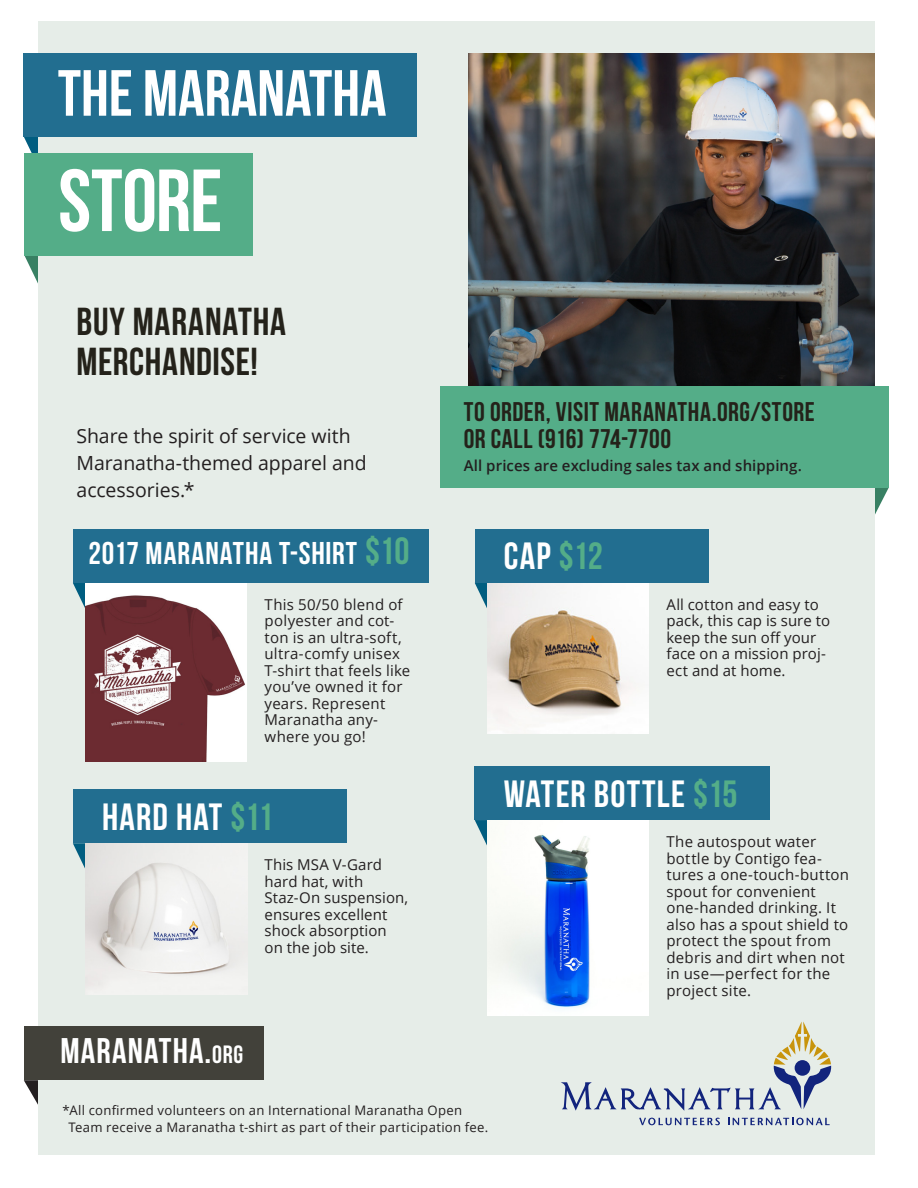
<style>
.page{position:relative;width:918px;height:1188px;background:#fff}
.page>*{position:absolute;margin:0;border:0;box-sizing:border-box;transform-origin:0 0}
.t1{font:87.9px "Bebas Neue";letter-spacing:-.005em;color:#fff}
.t2{font:65.1px "Bebas Neue";color:#fff}
.t3{font:39px "Bebas Neue";letter-spacing:.02em;color:#24221a}
.t4{font:37.95px "Bebas Neue";letter-spacing:.03em;color:#fff}
.t5{font:35.55px "Bebas Neue";letter-spacing:.035em;color:#fff}
.t6{font:31.5px "Bebas Neue";letter-spacing:.035em;color:#fff}
.t7{font:27px "Bebas Neue";letter-spacing:.02em;color:#24221a}
.t8{font:19.5px/27px "Open Sans";letter-spacing:-.005em;color:#231f20}
.t9{font:15px/16.5px "Open Sans";letter-spacing:.015em;color:#231f20}
.t10{font:600 15px "Open Sans";letter-spacing:.005em;color:#231f20}
.t11{font:13.2px/16.5px "Open Sans";letter-spacing:.02em;color:#231f20}
.s1{font-size:37.95px;color:#54ad88}
.s2{color:#54ad88}
.s3{font-size:36.45px}
.s4{font-size:25.05px}
</style>
<div class="page">
<svg style="left:875px;top:487px;width:14px;height:28px"></svg>
<svg style="left:24px;top:137px;width:14px;height:16px"></svg>
<svg style="left:25px;top:256px;width:13px;height:28px"></svg>
<svg style="left:24px;top:1080px;width:14px;height:25px"></svg>
<div style="left:38px;top:21px;width:837px;height:1134px;background:#e6ede8"></div>
<div style="left:24px;top:53px;width:393px;height:84px;background:#226e90"></div>
<div style="left:24px;top:153px;width:228px;height:103px;background:#54ad88"></div>
<div style="left:24px;top:1026px;width:240px;height:54px;background:#42413a"></div>
<svg style="left:73px;top:583px;width:12px;height:25px"></svg>
<svg style="left:73px;top:843px;width:12px;height:26px"></svg>
<svg style="left:475px;top:583px;width:12px;height:25px"></svg>
<svg style="left:475px;top:820px;width:12px;height:26px"></svg>
<img style="left:85px;top:583px;width:162px;height:179px">
<img style="left:487px;top:820px;width:162px;height:195px">
<img style="left:85px;top:843px;width:162px;height:152px">
<img style="left:487px;top:583px;width:162px;height:151px">
<img style="left:469px;top:53px;width:406px;height:333px">
<div style="left:73px;top:529px;width:356px;height:54px;background:#226e90"></div>
<div style="left:73px;top:789px;width:274px;height:54px;background:#226e90"></div>
<div style="left:475px;top:529px;width:233px;height:54px;background:#226e90"></div>
<div style="left:475px;top:766px;width:295px;height:54px;background:#226e90"></div>
<div style="left:441px;top:386px;width:448px;height:101px;background:#54ad88"></div>
<svg style="left:639px;top:1118px;width:81px;height:7px"></svg>
<svg style="left:728px;top:1118px;width:102px;height:7px"></svg>
<svg style="left:561px;top:1022px;width:270px;height:89px"></svg>
<p class="t2" style="left:58px;top:58px;width:330px">THE MARANATHA</p>
<p class="t1" style="left:58px;top:152px;width:166px">STORE</p>
<p class="t3" style="left:77px;top:300px;width:211px">BUY MARANATHA</p>
<p class="t3" style="left:77px;top:340px;width:183px">MERCHANDISE!</p>
<p class="t8" style="left:77px;top:422px;width:292px">Share the spirit of service with<br>Maranatha‑themed apparel and accessories.*</p>
<p class="t6" style="left:89px;top:536px;width:322px">2017 MARANATHA T-SHIRT <span class="s1">$10</span></p>
<p class="t9" style="left:265px;top:596px;width:147px">This 50/50 blend of polyester and cot‑ ton is an ultra-soft, ultra-comfy unisex<br>T-shirt that feels like you’ve owned it for years. Represent<br>Maranatha any‑ where you go!</p>
<p class="t4" style="left:102px;top:796px;width:173px">HARD HAT <span class="s2">$11</span></p>
<p class="t9" style="left:265px;top:856px;width:145px">This MSA V-Gard hard hat, with<br>Staz‑On suspension, ensures excellent shock absorption on the job site.</p>
<p class="t5" style="left:60px;top:1031px;width:184px">MARANATHA<span class="s3">.</span><span class="s4">ORG</span></p>
<p class="t7" style="left:464px;top:397px;width:353px">TO ORDER, VISIT MARANATHA.ORG/STORE</p>
<p class="t7" style="left:464px;top:424px;width:209px">OR CALL (916) 774-7700</p>
<p class="t10" style="left:464px;top:455px;width:340px">All prices are excluding sales tax and shipping.</p>
<p class="t4" style="left:504px;top:535px;width:100px">CAP <span class="s2">$12</span></p>
<p class="t9" style="left:666px;top:596px;width:165px">All cotton and easy to pack, this cap is sure to keep the sun off your face on a mission proj‑ ect and at home.</p>
<p class="t4" style="left:504px;top:773px;width:235px">WATER BOTTLE <span class="s2">$15</span></p>
<p class="t9" style="left:666px;top:833px;width:184px">The autospout water bottle by Contigo fea‑ tures a one-touch-button spout for convenient one-handed drinking. It also has a spout shield to protect the spout from debris and dirt when not in use—perfect for the project site.</p>
<p class="t11" style="left:69px;top:1102px;width:421px;text-indent:-6px">*All confirmed volunteers on an International Maranatha Open<br>Team receive a Maranatha t-shirt as part of their participation fee.</p>
</div>
